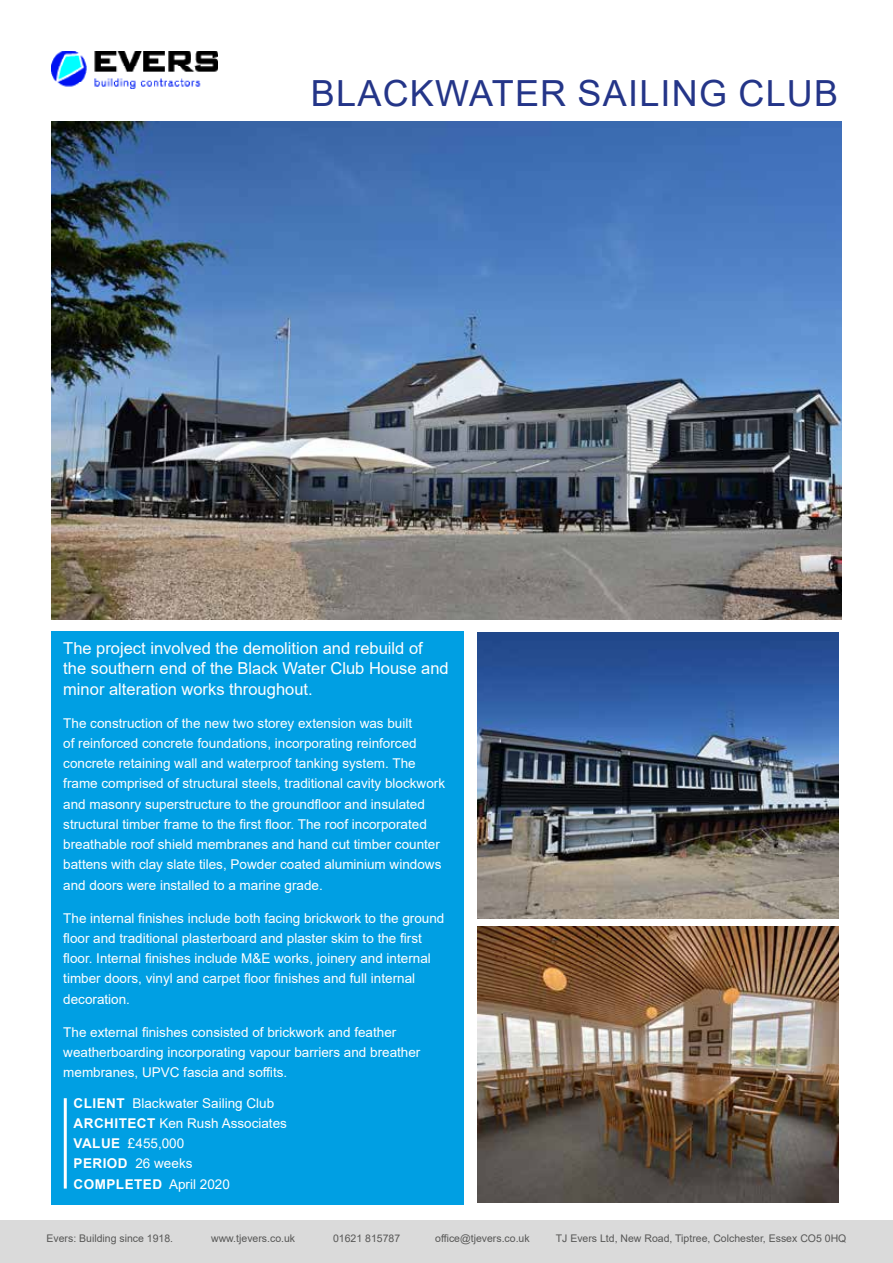
<style>
.page{position:relative;width:893px;height:1263px;background:#fff}
.page>*{position:absolute;margin:0;border:0;box-sizing:border-box;transform-origin:0 0}
.t1{font:36px "Arial";letter-spacing:.035em;color:#243588}
.t2{font:16.5px/20.2px "Arial";color:#fff}
.t3{font:13.5px/20.2px "Arial";color:#fff}
.t4{font:10.5px "Arial";color:#575756}
.s1{font-weight:700}
</style>
<div class="page">
<img style="left:51px;top:121px;width:791px;height:499px">
<div style="left:51px;top:631px;width:412px;height:573px;background:#009fe3"></div>
<img style="left:477px;top:927px;width:362px;height:275px">
<img style="left:477px;top:632px;width:362px;height:286px">
<div style="left:0;top:1220px;width:893px;height:43px;background:#dadada"></div>
<hr style="left:64px;top:1098px;width:3px;height:90px;background:#fff">
<img style="left:51px;top:51px;width:166px;height:37px">
<h1 class="t1" style="left:311px;top:69px;width:529px">BLACKWATER SAILING CLUB</h1>
<p class="t2" style="left:63px;top:638px;width:387px">The project involved the demolition and rebuild of the southern end of the Black Water Club House and minor alteration works throughout.</p>
<p class="t3" style="left:63px;top:713px;width:383px">The construction of the new two storey extension was built<br>of reinforced concrete foundations, incorporating reinforced concrete retaining wall and waterproof tanking system. The frame comprised of structural steels, traditional cavity blockwork and masonry superstructure to the groundfloor and insulated structural timber frame to the first floor. The roof incorporated breathable roof shield membranes and hand cut timber counter battens with clay slate tiles, Powder coated aluminium windows and doors were installed to a marine grade.</p>
<p class="t3" style="left:63px;top:908px;width:383px">The internal finishes include both facing brickwork to the ground floor and traditional plasterboard and plaster skim to the first floor. Internal finishes include M&amp;E works, joinery and internal timber doors, vinyl and carpet floor finishes and full internal decoration.</p>
<p class="t3" style="left:63px;top:1022px;width:359px">The external finishes consisted of brickwork and feather weatherboarding incorporating vapour barriers and breather membranes, UPVC fascia and soffits.</p>
<p class="t3" style="left:74px;top:1092px;width:215px"><span class="s1">CLIENT</span> Blackwater Sailing Club<br><span class="s1">ARCHITECT</span> Ken Rush Associates<br><span class="s1">VALUE</span> £455,000<br><span class="s1">PERIOD</span> 26 weeks<br><span class="s1">COMPLETED</span> April 2020</p>
<p class="t4" style="left:47px;top:1231px;width:128px">Evers: Building since 1918.</p>
<p class="t4" style="left:211px;top:1231px;width:86px">www.tjevers.co.uk</p>
<p class="t4" style="left:333px;top:1231px;width:69px">01621 815787</p>
<p class="t4" style="left:435px;top:1231px;width:96px">office@tjevers.co.uk</p>
<p class="t4" style="left:556px;top:1231px;width:292px">TJ Evers Ltd, New Road, Tiptree, Colchester, Essex CO5 0HQ</p>
</div>
